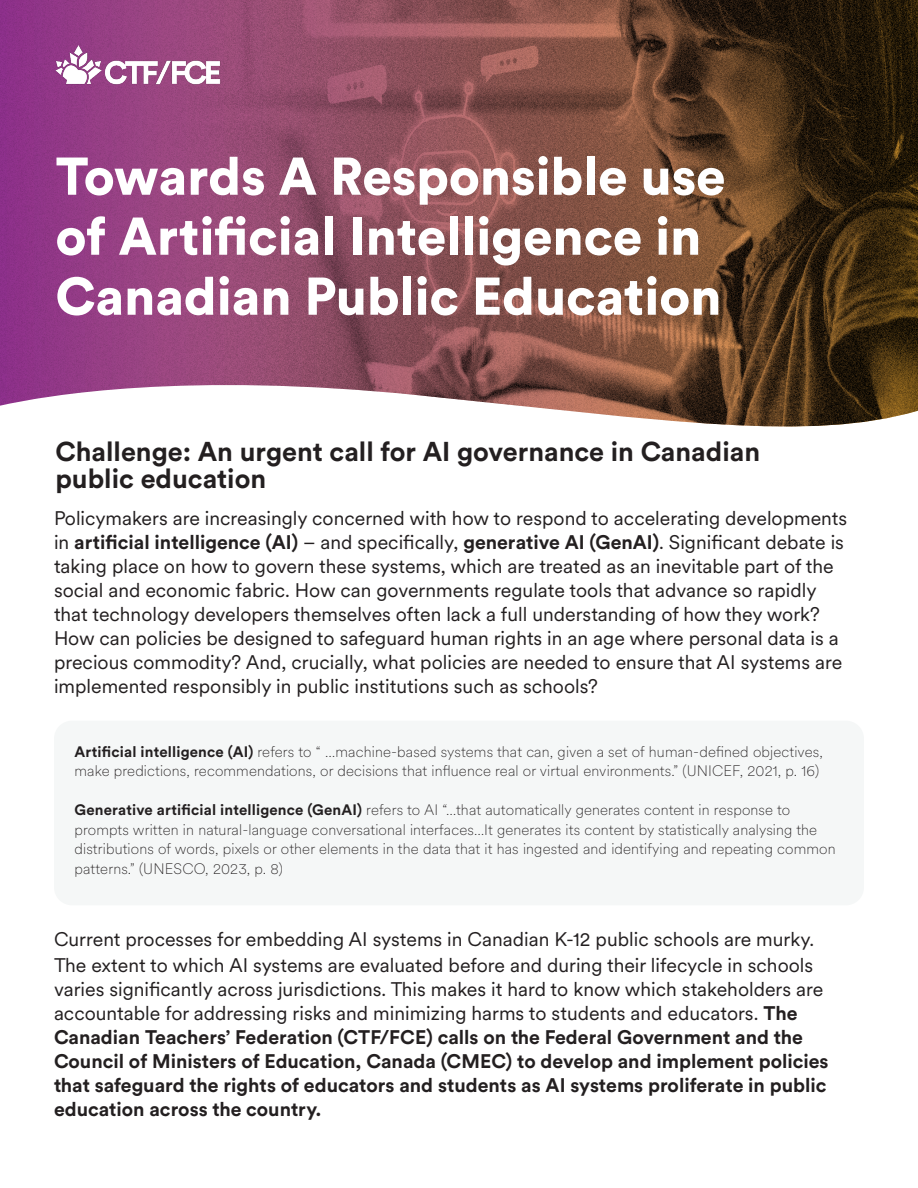
<style>
.page{position:relative;width:918px;height:1188px;background:#fff}
.page>*{position:absolute;margin:0;border:0;box-sizing:border-box;transform-origin:0 0}
.t1{font:900 52.5px/60px "Circular Std";color:#fff}
.t2{font:700 27px/27px "Circular Std";color:#231f20}
.t3{font:19.5px/24px "Circular XX";color:#231f20}
.t4{font:100 15px/19.5px "Circular XX";letter-spacing:.01em;color:#231f20}
.s1{font-family:"Circular Std";font-weight:700}
</style>
<div class="page">
<img style="left:0;top:0;width:918px;height:427px">
<img style="left:54px;top:44px;width:167px;height:41px">
<div style="left:54px;top:721px;width:810px;height:184px;background:#f5f7f7;border-radius:18px"></div>
<p class="t1" style="left:56px;top:145px;width:671px">Towards A Responsible use of Artificial Intelligence in<br>Canadian Public Education</p>
<p class="t2" style="left:56px;top:437px;width:706px">Challenge: An urgent call for AI governance in Canadian public education</p>
<p class="t3" style="left:54px;top:505px;width:795px">Policymakers are increasingly concerned with how to respond to accelerating developments in <span class="s1">artificial intelligence (AI)</span> – and specifically, <span class="s1">generative AI (GenAI)</span>. Significant debate is taking place on how to govern these systems, which are treated as an inevitable part of the social and economic fabric. How can governments regulate tools that advance so rapidly that technology developers themselves often lack a full understanding of how they work?<br>How can policies be designed to safeguard human rights in an age where personal data is a precious commodity? And, crucially, what policies are needed to ensure that AI systems are implemented responsibly in public institutions such as schools?</p>
<p class="t4" style="left:75px;top:741px;width:750px"><span class="s1">Artificial intelligence (AI)</span> refers to “ …machine-based systems that can, given a set of human-defined objectives, make predictions, recommendations, or decisions that influence real or virtual environments.” (UNICEF, 2021, p. 16)</p>
<p class="t4" style="left:75px;top:800px;width:763px"><span class="s1">Generative artificial intelligence (GenAI)</span> refers to AI “…that automatically generates content in response to prompts written in natural-language conversational interfaces…It generates its content by statistically analysing the distributions of words, pixels or other elements in the data that it has ingested and identifying and repeating common patterns.” (UNESCO, 2023, p. 8)</p>
<p class="t3" style="left:54px;top:927px;width:776px">Current processes for embedding AI systems in Canadian K-12 public schools are murky.<br>The extent to which AI systems are evaluated before and during their lifecycle in schools varies significantly across jurisdictions. This makes it hard to know which stakeholders are accountable for addressing risks and minimizing harms to students and educators. <span class="s1">The Canadian Teachers’ Federation (CTF/FCE) calls on the Federal Government and the Council of Ministers of Education, Canada (CMEC) to develop and implement policies that safeguard the rights of educators and students as AI systems proliferate in public education across the country.</span></p>
</div>
